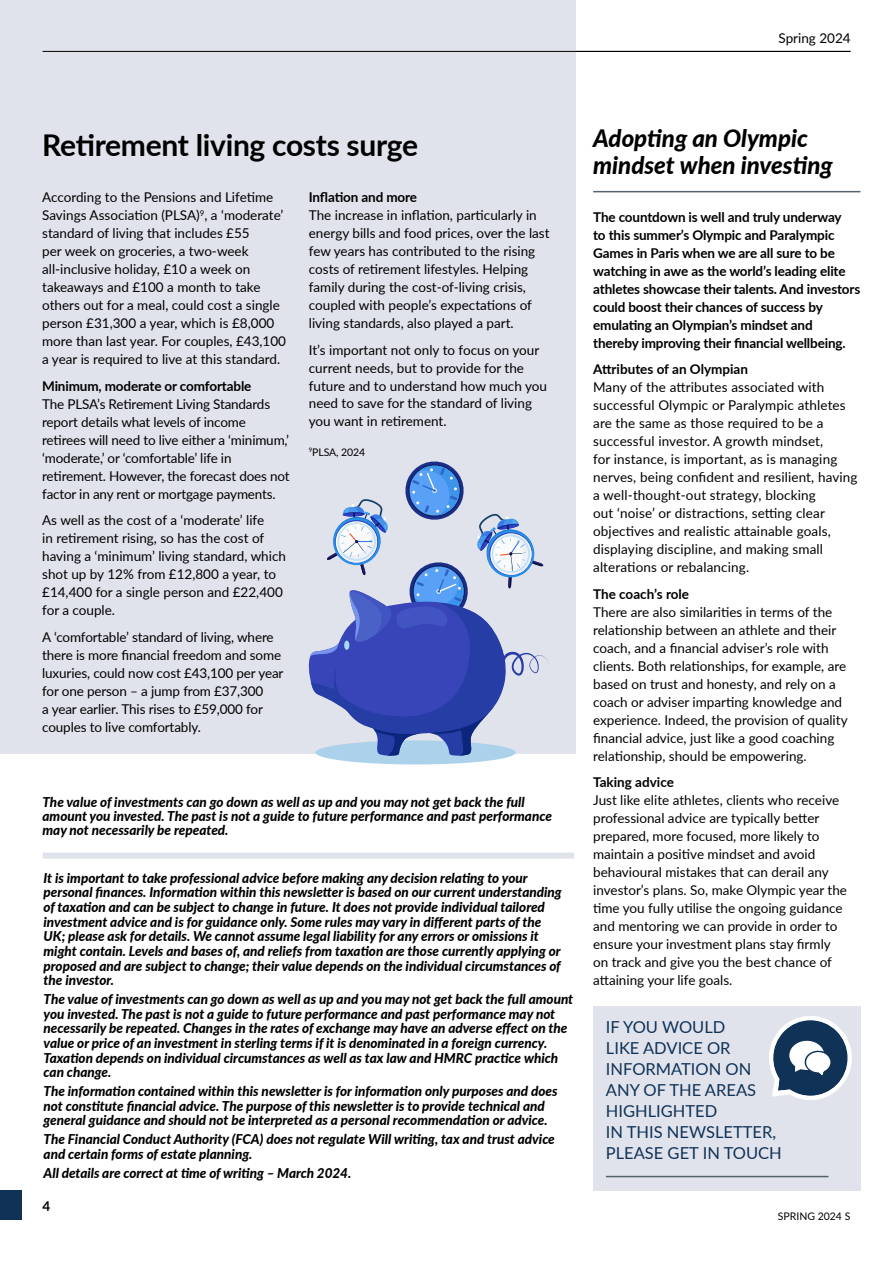
<style>
.page{position:relative;width:893px;height:1263px;background:#fff}
.page>*{position:absolute;margin:0;border:0;box-sizing:border-box;transform-origin:0 0}
.t1{font:700 30px "Lato";letter-spacing:-.01em;color:#000}
.t2{font:italic 800 24px/27px "Lato";color:#000}
.t3{font:16.5px/21px "Lato";color:#103256}
.t4{font:13.5px/18px "Lato";color:#000}
.t5{font:italic 800 13.5px/14.7px "Lato";color:#000}
.t6{font:700 13.5px/18px "Lato";letter-spacing:-.01em;color:#000}
.t7{font:10.5px "Lato";color:#000}
</style>
<div class="page">
<div style="left:0;top:1191px;width:21px;height:29px;background:#103256"></div>
<div style="left:593px;top:1006px;width:267px;height:185px;background:#e1e3ec"></div>
<div style="left:0;top:0;width:575px;height:754px;background:#e1e3ec"></div>
<hr style="left:43px;top:51px;width:807px;height:1px;background:#000">
<hr style="left:593px;top:191px;width:267px;height:1px;background:#54616c">
<svg style="left:769px;top:1016px;width:83px;height:84px"></svg>
<hr style="left:606px;top:1176px;width:222px;height:1px;background:#54616c">
<div style="left:43px;top:853px;width:531px;height:6px;background:#e1e3ec"></div>
<div style="left:316px;top:740px;width:200px;height:24px;background:#abd1eb;border-radius:50%"></div>
<svg style="left:308px;top:461px;width:241px;height:295px"></svg>
<p class="t4" style="left:778px;top:28px;width:74px">Spring 2024</p>
<h1 class="t1" style="left:42px;top:123px;width:377px">Retirement living costs surge</h1>
<p class="t4" style="left:42px;top:188px;width:245px">According to the Pensions and Lifetime Savings Association (PLSA)<sup>9</sup>, a ‘moderate’ standard of living that includes £55<br>per week on groceries, a two-week all-inclusive holiday, £10 a week on takeaways and £100 a month to take others out for a meal, could cost a single person £31,300 a year, which is £8,000 more than last year. For couples, £43,100 a year is required to live at this standard.</p>
<p class="t6" style="left:42px;top:376px;width:211px">Minimum, moderate or comfortable</p>
<p class="t4" style="left:42px;top:394px;width:249px">The PLSA’s Retirement Living Standards report details what levels of income retirees will need to live either a ‘minimum,’ ‘moderate,’ or ‘comfortable’ life in retirement. However, the forecast does not factor in any rent or mortgage payments.</p>
<p class="t4" style="left:42px;top:511px;width:245px">As well as the cost of a ‘moderate’ life<br>in retirement rising, so has the cost of having a ‘minimum’ living standard, which shot up by 12% from £12,800 a year, to £14,400 for a single person and £22,400 for a couple.</p>
<p class="t4" style="left:42px;top:627px;width:243px">A ‘comfortable’ standard of living, where there is more financial freedom and some luxuries, could now cost £43,100 per year for one person – a jump from £37,300<br>a year earlier. This rises to £59,000 for couples to live comfortably.</p>
<p class="t6" style="left:309px;top:187px;width:110px">Inflation and more</p>
<p class="t4" style="left:309px;top:206px;width:242px">The increase in inflation, particularly in energy bills and food prices, over the last few years has contributed to the rising costs of retirement lifestyles. Helping family during the cost-of-living crisis, coupled with people’s expectations of living standards, also played a part.</p>
<p class="t4" style="left:309px;top:340px;width:240px">It’s important not only to focus on your current needs, but to provide for the future and to understand how much you need to save for the standard of living you want in retirement.</p>
<p class="t7" style="left:309px;top:445px;width:58px"><sup>9</sup>PLSA, 2024</p>
<p class="t5" style="left:43px;top:794px;width:511px;line-height:14.2px">The value of investments can go down as well as up and you may not get back the full amount you invested. The past is not a guide to future performance and past performance may not necessarily be repeated.</p>
<p class="t5" style="left:44px;top:870px;width:520px">It is important to take professional advice before making any decision relating to your personal finances. Information within this newsletter is based on our current understanding of taxation and can be subject to change in future. It does not provide individual tailored investment advice and is for guidance only. Some rules may vary in different parts of the UK; please ask for details. We cannot assume legal liability for any errors or omissions it might contain. Levels and bases of, and reliefs from taxation are those currently applying or proposed and are subject to change; their value depends on the individual circumstances of the investor.</p>
<p class="t5" style="left:44px;top:991px;width:531px">The value of investments can go down as well as up and you may not get back the full amount you invested. The past is not a guide to future performance and past performance may not necessarily be repeated. Changes in the rates of exchange may have an adverse effect on the value or price of an investment in sterling terms if it is denominated in a foreign currency.<br>Taxation depends on individual circumstances as well as tax law and HMRC practice which can change.</p>
<p class="t5" style="left:44px;top:1083px;width:516px">The information contained within this newsletter is for information only purposes and does not constitute financial advice. The purpose of this newsletter is to provide technical and general guidance and should not be interpreted as a personal recommendation or advice.</p>
<p class="t5" style="left:44px;top:1131px;width:513px">The Financial Conduct Authority (FCA) does not regulate Will writing, tax and trust advice and certain forms of estate planning.</p>
<p class="t5" style="left:44px;top:1165px;width:309px">All details are correct at time of writing – March 2024.</p>
<p class="t6" style="left:43px;top:1196px;width:9px">4</p>
<h2 class="t2" style="left:593px;top:124px;width:241px">Adopting an Olympic mindset when investing</h2>
<p class="t6" style="left:593px;top:207px;width:269px">The countdown is well and truly underway<br>to this summer’s Olympic and Paralympic Games in Paris when we are all sure to be watching in awe as the world’s leading elite athletes showcase their talents. And investors could boost their chances of success by emulating an Olympian’s mindset and thereby improving their financial wellbeing.</p>
<p class="t6" style="left:593px;top:360px;width:156px">Attributes of an Olympian</p>
<p class="t4" style="left:593px;top:378px;width:266px">Many of the attributes associated with successful Olympic or Paralympic athletes are the same as those required to be a successful investor. A growth mindset,<br>for instance, is important, as is managing nerves, being confident and resilient, having a well-thought-out strategy, blocking<br>out ‘noise’ or distractions, setting clear objectives and realistic attainable goals, displaying discipline, and making small alterations or rebalancing.</p>
<p class="t6" style="left:593px;top:584px;width:98px">The coach’s role</p>
<p class="t4" style="left:593px;top:602px;width:256px">There are also similarities in terms of the relationship between an athlete and their coach, and a financial adviser’s role with clients. Both relationships, for example, are based on trust and honesty, and rely on a coach or adviser imparting knowledge and experience. Indeed, the provision of quality financial advice, just like a good coaching relationship, should be empowering.</p>
<p class="t6" style="left:593px;top:773px;width:82px">Taking advice</p>
<p class="t4" style="left:593px;top:791px;width:255px">Just like elite athletes, clients who receive professional advice are typically better prepared, more focused, more likely to maintain a positive mindset and avoid behavioural mistakes that can derail any investor’s plans. So, make Olympic year the time you fully utilise the ongoing guidance and mentoring we can provide in order to ensure your investment plans stay firmly on track and give you the best chance of attaining your life goals.</p>
<p class="t3" style="left:606px;top:1015px;width:177px">IF YOU WOULD<br>LIKE ADVICE OR<br>INFORMATION ON<br>ANY OF THE AREAS<br>HIGHLIGHTED<br>IN THIS NEWSLETTER,<br>PLEASE GET IN TOUCH</p>
<p class="t7" style="left:778px;top:1209px;width:74px">SPRING 2024 S</p>
</div>
